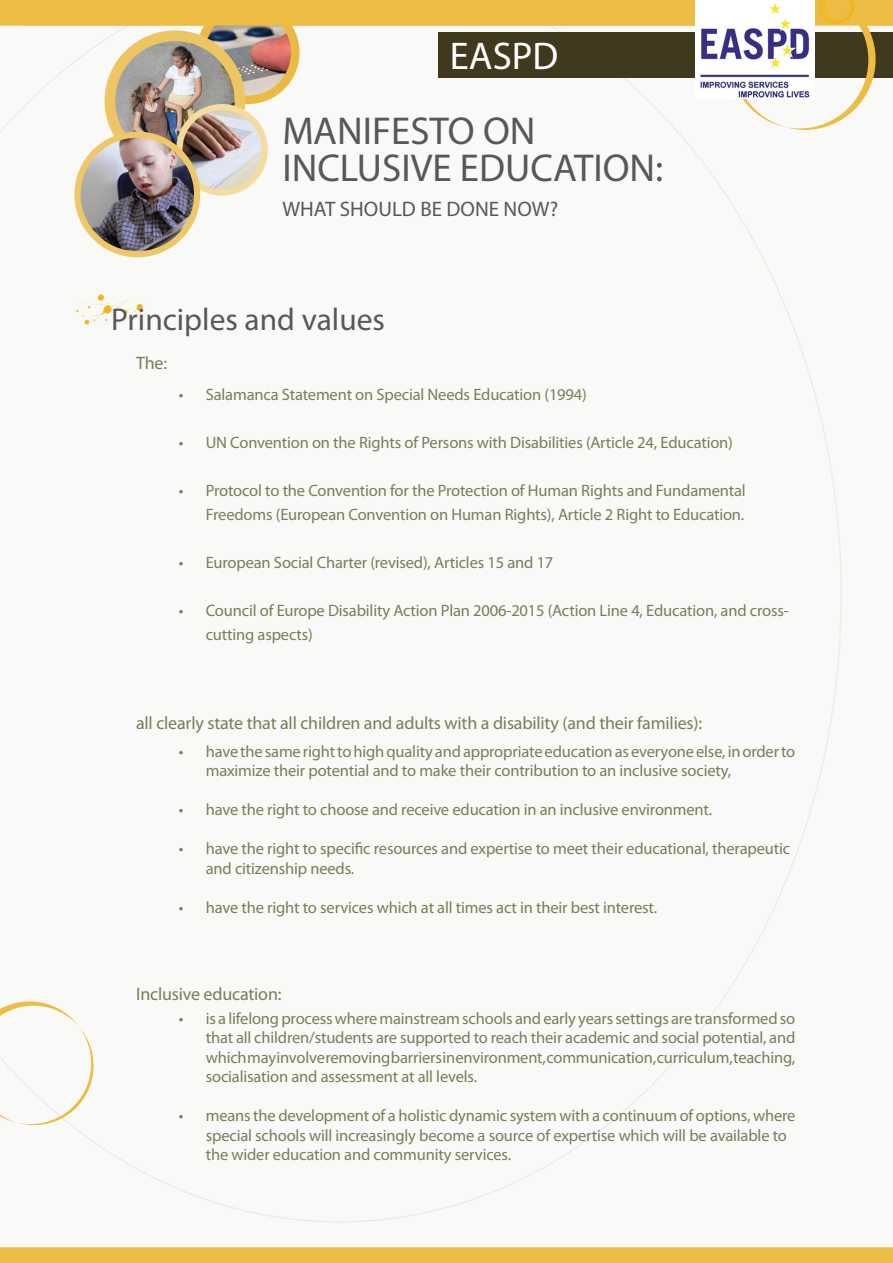
<style>
.page{position:relative;width:893px;height:1263px;background:#f9f9f8}
.page>*{position:absolute;margin:0;border:0;box-sizing:border-box;transform-origin:0 0}
.t1{font:39px "Myriad Pro";color:#57585a}
.t2{font:38.7px "Myriad Pro";color:#fff}
.t3{font:31.5px "Myriad Pro";color:#57585a}
.t4{font:21px "Myriad Pro";color:#57585a}
.t5{font:18px "Myriad Pro";letter-spacing:-.01em;color:#777e5b}
.t6{font:16.5px/19.5px "Myriad Pro";letter-spacing:-.01em;color:#777e5b}
</style>
<div class="page">
<div style="left:0;top:1247px;width:893px;height:16px;background:#ecbc43"></div>
<img style="left:76px;top:294px;width:72px;height:31px">
<svg style="left:0;top:1001px;width:94px;height:128px"></svg>
<img style="left:115px;top:41px;width:120px;height:119px;border-radius:60px">
<div style="left:176px;top:104px;width:92px;height:92px;background:#f4db9e;border-radius:50%"></div>
<img style="left:182px;top:110px;width:80px;height:79px;border-radius:40px">
<div style="left:74px;top:132px;width:126px;height:125px;background:#eec768;border-radius:50%"></div>
<img style="left:81px;top:138px;width:113px;height:113px;border-radius:57px">
<svg style="left:0;top:0;width:893px;height:130px"></svg>
<img style="left:696px;top:1px;width:118px;height:97px">
<p class="t2" style="left:450px;top:32px;width:110px">EASPD</p>
<p class="t1" style="left:282px;top:106px;width:255px">MANIFESTO ON</p>
<p class="t1" style="left:282px;top:144px;width:382px">INCLUSIVE EDUCATION:</p>
<p class="t4" style="left:282px;top:196px;width:277px">WHAT SHOULD BE DONE NOW?</p>
<p class="t3" style="left:111px;top:300px;width:275px">Principles and values</p>
<p class="t5" style="left:136px;top:352px;width:33px">The:</p>
<p class="t6" style="left:179px;top:384px;width:410px">• Salamanca Statement on Special Needs Education (1994)</p>
<p class="t6" style="left:179px;top:432px;width:556px">• UN Convention on the Rights of Persons with Disabilities (Article 24, Education)</p>
<p class="t6" style="left:179px;top:478px;width:568px;line-height:24px;text-align:right">• Protocol to the Convention for the Protection of Human Rights and Fundamental<br>Freedoms (European Convention on Human Rights), Article 2 Right to Education.</p>
<p class="t6" style="left:179px;top:552px;width:376px">• European Social Charter (revised), Articles 15 and 17</p>
<p class="t6" style="left:206px;top:598px;width:585px;line-height:24px;text-indent:-27px">• Council of Europe Disability Action Plan 2006-2015 (Action Line 4, Education, and cross&shy;cutting aspects)</p>
<p class="t5" style="left:136px;top:712px;width:568px">all clearly state that all children and adults with a disability (and their families):</p>
<p class="t6" style="left:206px;top:741px;width:591px;text-indent:-27px">• havethesamerighttohighquality andappropriateeducationaseveryoneelse, inorderto maximize their potential and to make their contribution to an inclusive society,</p>
<p class="t6" style="left:179px;top:800px;width:535px">• have the right to choose and receive education in an inclusive environment.</p>
<p class="t6" style="left:206px;top:839px;width:586px;text-indent:-27px">• have the right to specific resources and expertise to meet their educational, therapeutic and citizenship needs.</p>
<p class="t6" style="left:179px;top:897px;width:480px">• have the right to services which at all times act in their best interest.</p>
<p class="t5" style="left:136px;top:982px;width:147px">Inclusive education:</p>
<p class="t6" style="left:206px;top:1008px;width:591px;text-align:justify;text-indent:-27px">• is a lifelongprocesswheremainstreamschools andearly yearssettings are transformedso that all children/students are supported to reach their academic and social potential, and whichmayinvolveremovingbarriersinenvironment,communication,curriculum,teaching, socialisation and assessment at all levels.</p>
<p class="t6" style="left:206px;top:1106px;width:591px;text-indent:-27px">• means the development of a holistic dynamic system with a continuum of options, where special schools will increasingly become a source of expertise which will be available to the wider education and community services.</p>
</div>
